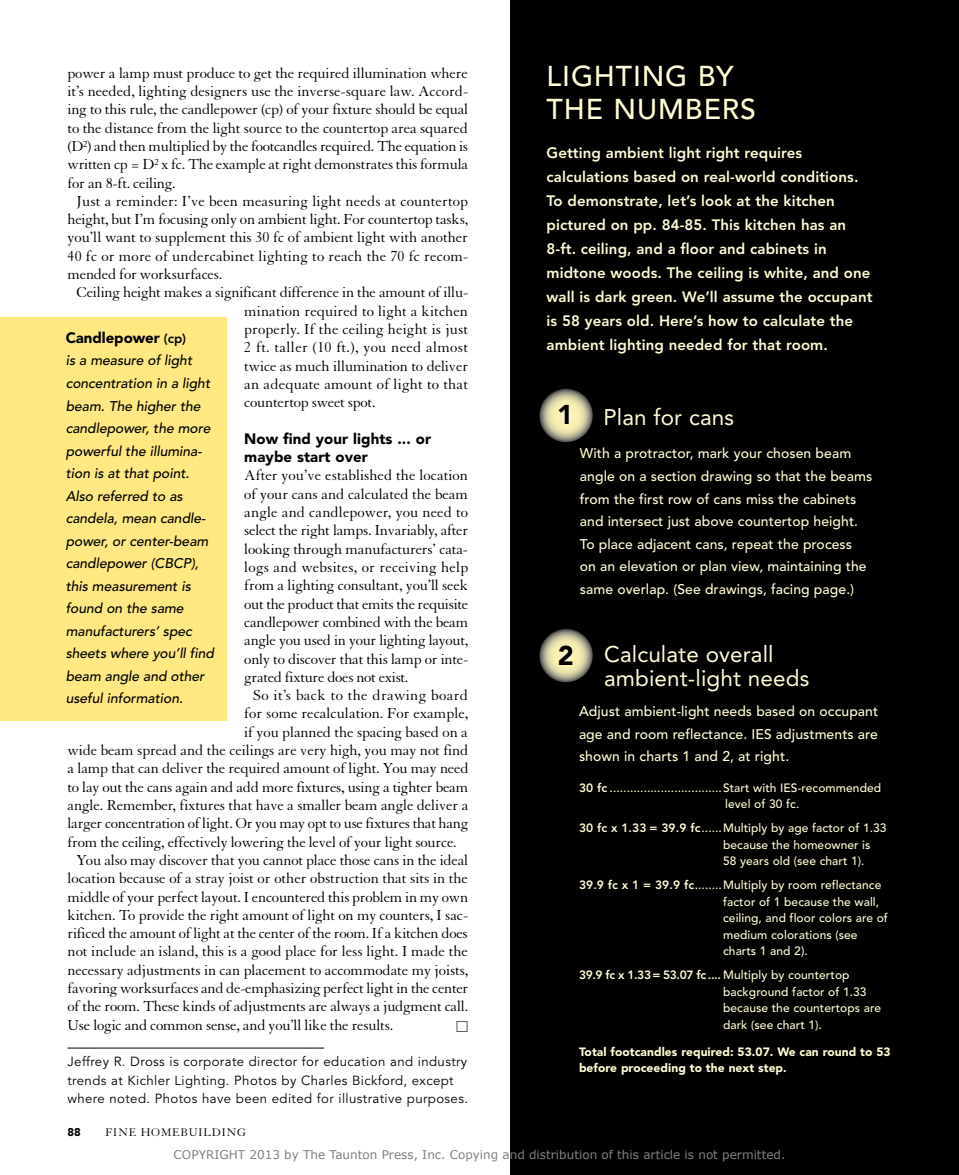
<style>
.page{position:relative;width:959px;height:1175px;background:#fff}
.page>*{position:absolute;margin:0;border:0;box-sizing:border-box;transform-origin:0 0}
.t1{font:500 28.5px/33px "Avenir LT Std";letter-spacing:.03em;color:#fffcd5}
.t2{font:900 27px "Avenir LT Std";color:#000}
.t3{font:22.5px/24px "Avenir LT Std";letter-spacing:.005em;color:#fffcd5}
.t4{font:15.75px "Granjon LT Std";letter-spacing:-.015em;color:#000}
.t5{font:15.75px "Granjon LT Std";letter-spacing:.01em;color:#000}
.t6{font:15.75px "Granjon LT Std";letter-spacing:.005em;color:#000}
.t7{font:15.75px "Granjon LT Std";letter-spacing:.02em;color:#000}
.t8{font:800 15px/24px "Avenir LT Std";letter-spacing:.005em;color:#fffcd5}
.t9{font:900 15px/18.3px "Avenir LT Std";letter-spacing:.005em;color:#000}
.t10{font:500 13.95px/22.5px "Avenir LT Std";letter-spacing:.005em;color:#fffcd5}
.t11{font:italic 500 13.95px/22.5px "Avenir LT Std";letter-spacing:-.005em;color:#000}
.t12{font:13.5px "Universal Std Newswith Comm Pi";color:#000}
.t13{font:13.2px/18.3px "Avenir LT Std";letter-spacing:.03em;color:#000}
.t14{font:500 12px/16.5px "Avenir LT Std";letter-spacing:.005em;color:#fffcd5}
.t15{font:12px "Verdana";color:#808080}
.t16{font:900 12px/16.5px "Avenir LT Std";letter-spacing:.005em;color:#fffcd5}
.t17{font:12px "Granjon LT Std";letter-spacing:.07em;color:#000}
.t18{font:900 11.25px "Avenir LT Std";color:#000}
.s1{font-weight:800;font-size:13.2px}
.s2{font-weight:800}
</style>
<div class="page">
<hr style="left:68px;top:1047px;width:256px;height:1px;background:#000">
<div style="left:510px;top:0;width:448px;height:1174px;background:#000"></div>
<svg style="left:538px;top:388px;width:54px;height:54px"></svg>
<svg style="left:538px;top:628px;width:54px;height:54px"></svg>
<div style="left:0;top:317px;width:226px;height:403px;background:#ffe881"></div>
<p class="t4" style="left:68px;top:64px;width:402px">power a lamp must produce to get the required illumination where</p>
<p class="t4" style="left:68px;top:83px;width:402px">it’s needed, lighting designers use the inverse-square law. Accord-</p>
<p class="t4" style="left:68px;top:101px;width:402px">ing to this rule, the candlepower (cp) of your fixture should be equal</p>
<p class="t4" style="left:68px;top:119px;width:402px">to the distance from the light source to the countertop area squared</p>
<p class="t4" style="left:68px;top:138px;width:402px">(D²) and then multiplied by the footcandles required. The equation is</p>
<p class="t4" style="left:68px;top:156px;width:402px">written cp = D² x fc. The example at right demonstrates this formula</p>
<p class="t4" style="left:68px;top:174px;width:110px">for an 8-ft. ceiling.</p>
<p class="t5" style="left:76px;top:192px;width:393px">Just a reminder: I’ve been measuring light needs at countertop</p>
<p class="t4" style="left:68px;top:211px;width:402px">height, but I’m focusing only on ambient light. For countertop tasks,</p>
<p class="t4" style="left:68px;top:229px;width:402px">you’ll want to supplement this 30 fc of ambient light with another</p>
<p class="t5" style="left:68px;top:247px;width:401px">40 fc or more of undercabinet lighting to reach the 70 fc recom-</p>
<p class="t4" style="left:68px;top:266px;width:156px">mended for worksurfaces.</p>
<p class="t4" style="left:76px;top:284px;width:392px">Ceiling height makes a significant difference in the amount of illu-</p>
<p class="t6" style="left:244px;top:302px;width:225px">mination required to light a kitchen</p>
<p class="t6" style="left:244px;top:321px;width:225px">properly. If the ceiling height is just</p>
<p class="t7" style="left:244px;top:339px;width:225px">2 ft. taller (10 ft.), you need almost</p>
<p class="t4" style="left:244px;top:357px;width:225px">twice as much illumination to deliver</p>
<p class="t5" style="left:244px;top:375px;width:225px">an adequate amount of light to that</p>
<p class="t4" style="left:244px;top:394px;width:133px">countertop sweet spot.</p>
<p class="t9" style="left:244px;top:429px;width:188px">Now find your lights ... or maybe start over</p>
<p class="t4" style="left:244px;top:467px;width:225px">After you’ve established the location</p>
<p class="t4" style="left:244px;top:485px;width:225px">of your cans and calculated the beam</p>
<p class="t6" style="left:244px;top:504px;width:225px">angle and candlepower, you need to</p>
<p class="t4" style="left:244px;top:522px;width:225px">select the right lamps. Invariably, after</p>
<p class="t4" style="left:244px;top:540px;width:225px">looking through manufacturers’ cata-</p>
<p class="t5" style="left:244px;top:558px;width:225px">logs and websites, or receiving help</p>
<p class="t4" style="left:244px;top:577px;width:225px">from a lighting consultant, you’ll seek</p>
<p class="t4" style="left:244px;top:595px;width:225px">out the product that emits the requisite</p>
<p class="t4" style="left:244px;top:613px;width:225px">candlepower combined with the beam</p>
<p class="t4" style="left:244px;top:632px;width:225px">angle you used in your lighting layout,</p>
<p class="t4" style="left:244px;top:650px;width:225px">only to discover that this lamp or inte-</p>
<p class="t4" style="left:244px;top:668px;width:166px">grated fixture does not exist.</p>
<p class="t7" style="left:253px;top:687px;width:216px">So it’s back to the drawing board</p>
<p class="t4" style="left:244px;top:705px;width:225px">for some recalculation. For example,</p>
<p class="t4" style="left:244px;top:723px;width:225px">if you planned the spacing based on a</p>
<p class="t4" style="left:68px;top:741px;width:402px">wide beam spread and the ceilings are very high, you may not find</p>
<p class="t4" style="left:68px;top:760px;width:402px">a lamp that can deliver the required amount of light. You may need</p>
<p class="t4" style="left:68px;top:778px;width:402px">to lay out the cans again and add more fixtures, using a tighter beam</p>
<p class="t4" style="left:68px;top:796px;width:402px">angle. Remember, fixtures that have a smaller beam angle deliver a</p>
<p class="t4" style="left:68px;top:815px;width:402px">larger concentration of light. Or you may opt to use fixtures that hang</p>
<p class="t4" style="left:68px;top:833px;width:390px">from the ceiling, effectively lowering the level of your light source.</p>
<p class="t4" style="left:76px;top:851px;width:393px">You also may discover that you cannot place those cans in the ideal</p>
<p class="t4" style="left:68px;top:870px;width:402px">location because of a stray joist or other obstruction that sits in the</p>
<p class="t4" style="left:68px;top:888px;width:402px">middle of your perfect layout. I encountered this problem in my own</p>
<p class="t4" style="left:68px;top:906px;width:402px">kitchen. To provide the right amount of light on my counters, I sac-</p>
<p class="t4" style="left:68px;top:924px;width:402px">rificed the amount of light at the center of the room. If a kitchen does</p>
<p class="t4" style="left:68px;top:943px;width:402px">not include an island, this is a good place for less light. I made the</p>
<p class="t4" style="left:68px;top:961px;width:402px">necessary adjustments in can placement to accommodate my joists,</p>
<p class="t4" style="left:68px;top:979px;width:402px">favoring worksurfaces and de-emphasizing perfect light in the center</p>
<p class="t4" style="left:68px;top:998px;width:402px">of the room. These kinds of adjustments are always a judgment call.</p>
<p class="t4" style="left:68px;top:1016px;width:327px">Use logic and common sense, and you’ll like the results.</p>
<p class="t12" style="left:456px;top:1020px;width:14px">□</p>
<p class="t13" style="left:68px;top:1053px;width:402px">Jeffrey R. Dross is corporate director for education and industry trends at Kichler Lighting. Photos by Charles Bickford, except where noted. Photos have been edited for illustrative purposes.</p>
<p class="t9" style="left:66px;top:328px;width:122px">Candlepower <span class="s1">(cp)</span></p>
<p class="t11" style="left:66px;top:350px;width:150px">is a measure of light concentration in a light beam. The higher the candlepower, the more powerful the illumina&shy;tion is at that point.<br>Also referred to as candela, mean candle&shy;power, or center-beam candlepower (CBCP), this measurement is found on the same manufacturers’ spec sheets where you’ll find beam angle and other useful information.</p>
<p class="t18" style="left:68px;top:1125px;width:15px">88</p>
<p class="t17" style="left:105px;top:1126px;width:142px">FINE HOMEBUILDING</p>
<h1 class="t1" style="left:546px;top:60px;width:208px">Lighti ng by the numbers</h1>
<p class="t8" style="left:546px;top:140px;width:327px">Getting ambient light right requires calculations based on real-world conditions.<br>To demonstrate, let’s look at the kitchen pictured on pp. 84-85. This kitchen has an 8-ft. ceiling, and a floor and cabinets in midtone woods. The ceiling is white, and one wall is dark green. We’ll assume the occupant is 58 years old. Here’s how to calculate the ambient lighting needed for that room.</p>
<h2 class="t2" style="left:557px;top:398px;width:17px">1</h2>
<h3 class="t3" style="left:603px;top:406px;width:132px">Plan for cans</h3>
<p class="t10" style="left:580px;top:443px;width:294px">With a protractor, mark your chosen beam angle on a section drawing so that the beams from the first row of cans miss the cabinets and intersect just above countertop height.<br>To place adjacent cans, repeat the process<br>on an elevation or plan view, maintaining the same overlap. (See drawings, facing page.)</p>
<h2 class="t2" style="left:557px;top:639px;width:17px">2</h2>
<h3 class="t3" style="left:604px;top:642px;width:207px">Calculate overall ambient-light needs</h3>
<p class="t10" style="left:579px;top:700px;width:301px;text-align:justify">Adjust ambient-light needs based on occupant age and room reflectance. IES adjustments are shown in charts 1 and 2, at right.</p>
<p class="t14" style="left:725px;top:779px;width:157px;text-indent:-146px"><span class="s2">30 fc</span> .................................Start with IES-recommended level of 30 fc.</p>
<p class="t14" style="left:723px;top:820px;width:165px;text-indent:-144px"><span class="s2">30 fc x 1.33 = 39.9 fc</span>......Multiply by age factor of 1.33 because the homeowner is<br>58 years old (see chart 1).</p>
<p class="t14" style="left:723px;top:877px;width:166px;text-indent:-144px"><span class="s2">39.9 fc x 1 = 39.9 fc</span>........Multiply by room reflectance factor of 1 because the wall, ceiling, and floor colors are of medium colorations (see charts 1 and 2).</p>
<p class="t14" style="left:723px;top:967px;width:159px;text-indent:-144px"><span class="s2">39.9 fc x 1.33 = 53.07 fc ....</span> Multiply by countertop background factor of 1.33 because the countertops are dark (see chart 1).</p>
<p class="t16" style="left:579px;top:1043px;width:313px">Total footcandles required: 53.07. We can round to 53 before proceeding to the next step.</p>
<p class="t15" style="left:174px;top:1146px;width:613px">COPYRIGHT 2013 by The Taunton Press, Inc. Copying and distribution of this article is not permitted.</p>
</div>
